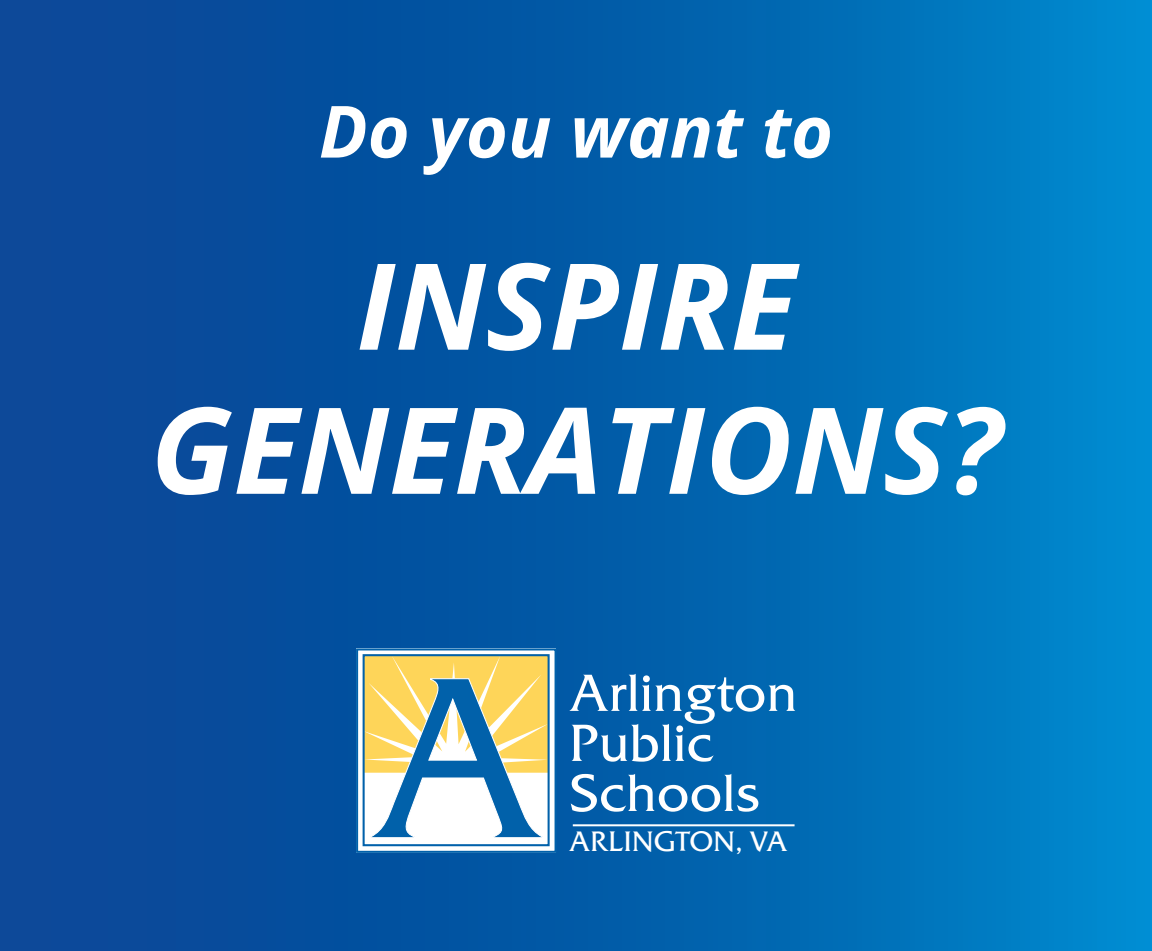
<style>
.page{position:relative;width:1152px;height:951px;background:#fff}
.page>*{position:absolute;margin:0;border:0;box-sizing:border-box;transform-origin:0 0}
.t1{font:italic 700 120px "Open Sans";color:#fff}
.t2{font:italic 700 72px "Open Sans";color:#fff}
.t3{font:52px "Friz Qua";color:#fff}
.t4{font:28px "Friz Qua";color:#fff}
</style>
<div class="page">
<div style="left:0;top:0;width:1152px;height:950px;background:linear-gradient(to right,#093d8f,#0082c8)"></div>
<div style="left:356px;top:648px;width:200px;height:204px;background:#fff"></div>
<div style="left:363px;top:654px;width:187px;height:192px;border:2px solid #0161aa"></div>
<svg style="left:364px;top:655px;width:184px;height:183px"></svg>
<div style="left:356px;top:648px;width:201px;height:204px;border:2px solid #0161aa"></div>
<hr style="left:573px;top:824px;width:222px;height:2px;background:#fff">
<p class="t2" style="left:319px;top:81px;width:516px">Do you want to</p>
<p class="t1" style="left:356px;top:221px;width:441px">INSPIRE</p>
<p class="t1" style="left:150px;top:365px;width:853px">GENERATIONS?</p>
<p class="t3" style="left:569px;top:660px;width:230px">Arlington</p>
<p class="t3" style="left:569px;top:710px;width:146px">Public</p>
<p class="t3" style="left:569px;top:760px;width:192px">Schools</p>
<p class="t4" style="left:569px;top:823px;width:220px">ARLINGTON, VA</p>
</div>
